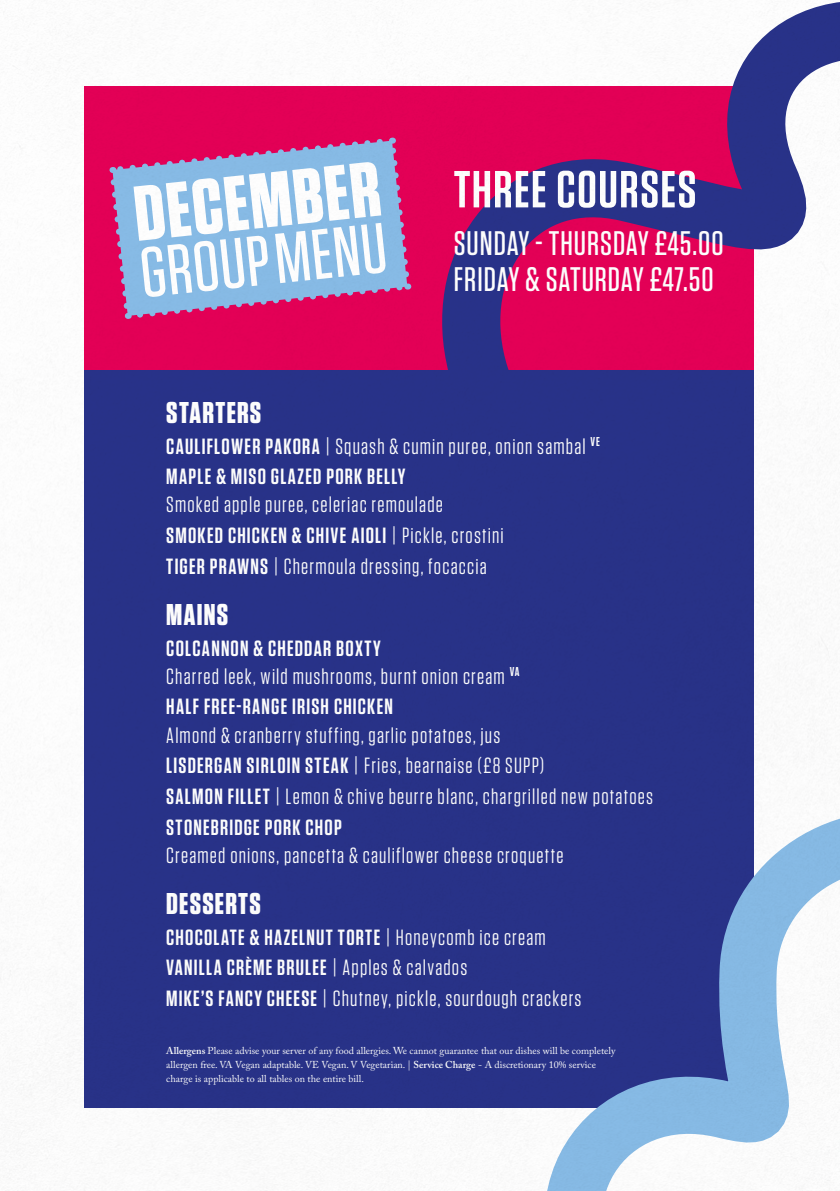
<style>
.page{position:relative;width:840px;height:1191px;background:#fff}
.page>*{position:absolute;margin:0;border:0;box-sizing:border-box;transform-origin:0 0}
.t1{font:700 77.8px "Tungsten";color:#fff}
.t2{font:500 70.6px "Tungsten";color:#fff}
.t3{font:600 52px "Tungsten";letter-spacing:.03em;color:#fff}
.t4{font:500 34px/36px "Tungsten";letter-spacing:.03em;color:#fff}
.t5{font:700 30px "Tungsten";letter-spacing:.04em;color:#fff}
.t6{font:22px/30.8px "Tungsten";letter-spacing:.055em;color:#fff}
.t7{font:600 22px/30.8px "Tungsten";letter-spacing:.055em;color:#fff}
.t8{font:10px/14px "Adobe Caslon Pro";color:#fff}
.s1{font-weight:400}
.s2{font-weight:600}
</style>
<div class="page">
<img style="left:0;top:2px;width:839px;height:1189px">
<h1 class="t1" style="left:130px;top:173px;width:248px;rotate:-6deg">DECEMBER</h1>
<h2 class="t2" style="left:137px;top:236px;width:248px;rotate:-6deg">GROUP MENU</h2>
<h3 class="t3" style="left:453px;top:162px;width:244px">THREE COURSES</h3>
<h3 class="t4" style="left:453px;top:225px;width:271px">SUNDAY - THURSDAY £45.00<br>FRIDAY &amp; SATURDAY £47.50</h3>
<h3 class="t5" style="left:166px;top:396px;width:96px">STARTERS</h3>
<p class="t7" style="left:166px;top:431px;width:435px">CAULIFLOWER PAKORA <span class="s1">| Squash &amp; cumin puree, onion sambal</span> <sup>VE<br></sup>MAPLE &amp; MISO GLAZED PORK BELLY</p>
<p class="t6" style="left:166px;top:490px;width:339px">Smoked apple puree, celeriac remoulade<br><span class="s2">SMOKED CHICKEN &amp; CHIVE AIOLI</span> | Pickle, crostini<br><span class="s2">TIGER PRAWNS</span> | Chermoula dressing, focaccia</p>
<h3 class="t5" style="left:166px;top:598px;width:63px">MAINS</h3>
<p class="t6" style="left:166px;top:634px;width:354px;line-height:28px"><span class="s2">COLCANNON &amp; CHEDDAR BOXTY<br></span>Charred leek, wild mushrooms, burnt onion cream <sup>VA</sup></p>
<p class="t7" style="left:166px;top:692px;width:228px">HALF FREE-RANGE IRISH CHICKEN</p>
<p class="t6" style="left:166px;top:720px;width:488px">Almond &amp; cranberry stuffing, garlic potatoes, jus<br><span class="s2">LISDERGAN SIRLOIN STEAK</span> | Fries, bearnaise (£8 SUPP)<br><span class="s2">SALMON FILLET</span> | Lemon &amp; chive beurre blanc, chargrilled new potatoes <span class="s2">STONEBRIDGE PORK CHOP</span></p>
<p class="t6" style="left:166px;top:840px;width:398px">Creamed onions, pancetta &amp; cauliflower cheese croquette</p>
<h3 class="t5" style="left:166px;top:887px;width:96px">DESSERTS</h3>
<p class="t6" style="left:166px;top:922px;width:416px"><span class="s2">CHOCOLATE &amp; HAZELNUT TORTE</span> | Honeycomb ice cream<br><span class="s2">VANILLA CRÈME BRULEE</span> | Apples &amp; calvados<br><span class="s2">MIKE’S FANCY CHEESE</span> | Chutney, pickle, sourdough crackers</p>
<p class="t8" style="left:166px;top:1043px;width:450px"><span class="s2">Allergens</span> Please advise your server of any food allergies. We cannot guarantee that our dishes will be completely allergen free. VA Vegan adaptable. VE Vegan. V Vegetarian. | <span class="s2">Service Charge</span> - A discretionary 10% service charge is applicable to all tables on the entire bill.</p>
</div>
